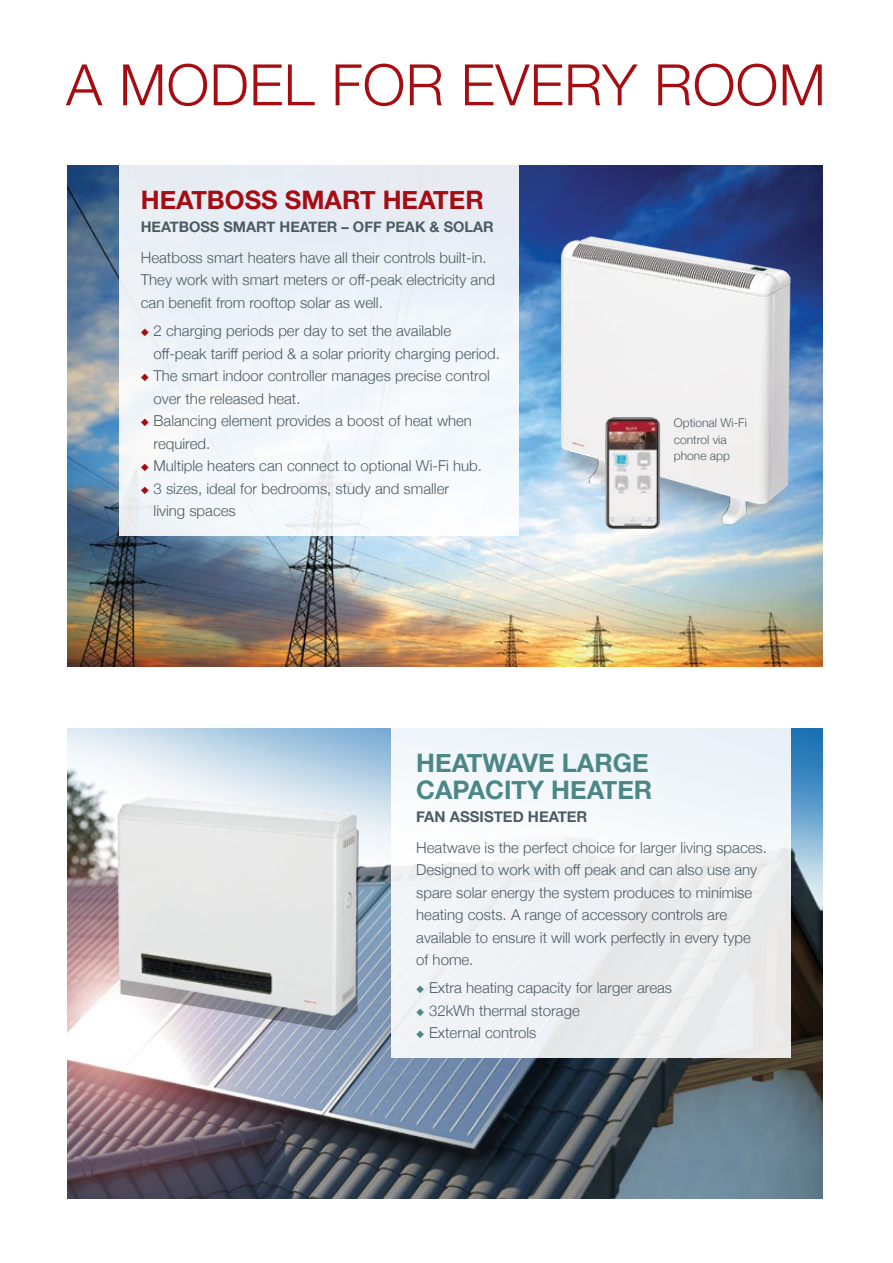
<style>
.page{position:relative;width:893px;height:1263px;background:#fff}
.page>*{position:absolute;margin:0;border:0;box-sizing:border-box;transform-origin:0 0}
.t1{font:300 57.15px "Helvetica Neue";letter-spacing:.01em;color:#a50d13}
.t2{font:700 25.5px/27.8px "Helvetica Neue";color:#4c8787}
.t3{font:700 25.5px "Helvetica Neue";color:#a50d13}
.t4{font:300 15px/22.5px "Helvetica Neue";color:#4c5c65}
.t5{font:700 15px "Helvetica Neue";color:#4c5c65}
.t6{font:700 14.7px "Helvetica Neue";color:#4c5c65}
.t7{font:300 12px/16.5px "Helvetica Neue";color:#4c5c65}
.s1{color:#a50d13}
.s2{color:#4c8787}
</style>
<div class="page">
<img style="left:68px;top:728px;width:754px;height:470px">
<div style="left:119px;top:811px;width:239px;height:219px;background:#000;opacity:.32"></div>
<img style="left:114px;top:795px;width:247px;height:228px">
<div style="left:391px;top:723px;width:399px;height:335px;background:linear-gradient(to right,#f4f7f9,#ebedef)"></div>
<img style="left:68px;top:165px;width:755px;height:502px">
<img style="left:544px;top:231px;width:260px;height:317px">
<div style="left:119px;top:164px;width:399px;height:372px;background:#f0f4f9"></div>
<img style="left:566px;top:418px;width:132px;height:110px">
<h1 class="t1" style="left:66px;top:39px;width:761px">A MODEL FOR EVERY ROOM</h1>
<h2 class="t3" style="left:141px;top:180px;width:344px">HEATBOSS SMART HEATER</h2>
<p class="t6" style="left:141px;top:215px;width:354px">HEATBOSS SMART HEATER – OFF PEAK &amp; SOLAR</p>
<p class="t4" style="left:141px;top:245px;width:356px">Heatboss smart heaters have all their controls built-in.<br>They work with smart meters or off-peak electricity and can benefit from rooftop solar as well.</p>
<p class="t4" style="left:154px;top:318px;width:348px;text-indent:-13px"><span class="s1">◆</span> 2 charging periods per day to set the available off-peak tariff period &amp; a solar priority charging period.</p>
<p class="t4" style="left:154px;top:363px;width:338px;text-indent:-13px"><span class="s1">◆</span> The smart indoor controller manages precise control over the released heat.</p>
<p class="t4" style="left:154px;top:408px;width:320px;text-indent:-13px"><span class="s1">◆</span> Balancing element provides a boost of heat when required.</p>
<p class="t4" style="left:141px;top:453px;width:343px"><span class="s1">◆</span> Multiple heaters can connect to optional Wi-Fi hub.</p>
<p class="t4" style="left:154px;top:476px;width:297px;text-indent:-13px"><span class="s1">◆</span> 3 sizes, ideal for bedrooms, study and smaller living spaces</p>
<p class="t7" style="left:674px;top:414px;width:74px">Optional Wi-Fi control via phone app</p>
<h2 class="t2" style="left:416px;top:749px;width:238px">HEATWAVE LARGE<br>CAPACITY HEATER</h2>
<p class="t5" style="left:416px;top:805px;width:173px">FAN ASSISTED HEATER</p>
<p class="t4" style="left:416px;top:835px;width:352px">Heatwave is the perfect choice for larger living spaces.<br>Designed to work with off peak and can also use any spare solar energy the system produces to minimise heating costs. A range of accessory controls are available to ensure it will work perfectly in every type<br>of home.</p>
<p class="t4" style="left:416px;top:976px;width:257px"><span class="s2">◆</span> Extra heating capacity for larger areas</p>
<p class="t4" style="left:416px;top:998px;width:165px"><span class="s2">◆</span> 32kWh thermal storage</p>
<p class="t4" style="left:416px;top:1021px;width:122px"><span class="s2">◆</span> External controls</p>
</div>
